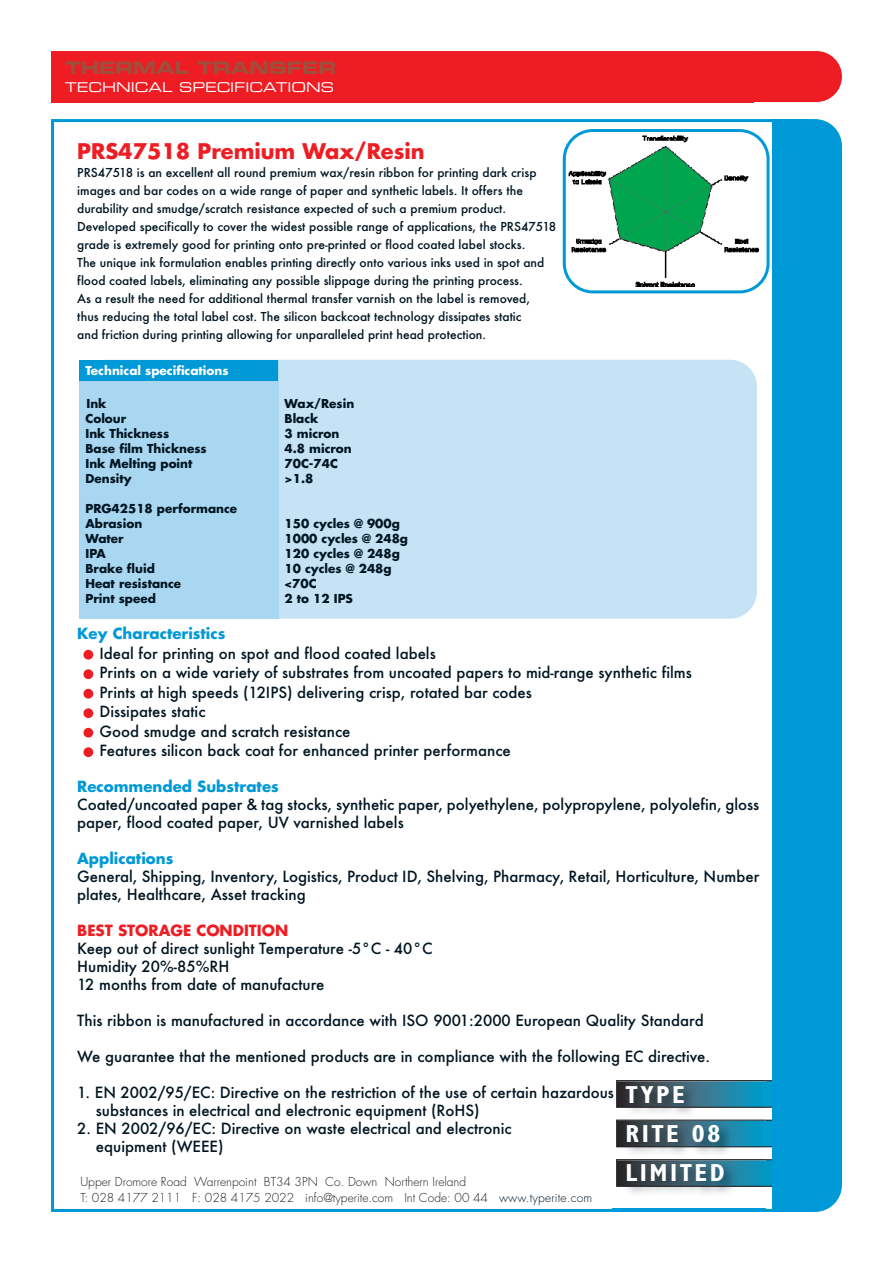
<style>
.page{position:relative;width:893px;height:1263px;background:#fff}
.page>*{position:absolute;margin:0;border:0;box-sizing:border-box;transform-origin:0 0}
.t1{font:500 72px "Futura";color:#ee1d23}
.t2{font:700 condensed 24.75px/39.5px "Gill Sans";letter-spacing:.1em;color:#fff}
.t3{font:700 21px "Futura";color:#ee1d23}
.t4{font:500 15px/18px "Futura";color:#001522}
.t5{font:700 15px "Futura";color:#0099d8}
.t6{font:700 15px "Futura";color:#ee1d23}
.t7{font:13.5px "Eurostile Extended Two";color:#fff}
.t8{font:500 12px/18px "Futura";color:#001522}
.t9{font:700 12px/15px "Futura";color:#001522}
.t10{font:300 12px/16.5px "Futura";color:#231f20}
.t11{font:700 12px "Futura";color:#fff}
.s1{color:#001522}
</style>
<div class="page">
<svg style="left:563px;top:129px;width:207px;height:164px"></svg>
<div style="left:617px;top:1081px;width:184px;height:26px;background:#009ccd"></div>
<div style="left:617px;top:1121px;width:184px;height:25px;background:#009ccd"></div>
<div style="left:617px;top:1160px;width:196px;height:26px;background:linear-gradient(to bottom,#0098c4,#0098c4)"></div>
<img style="left:613px;top:1108px;width:153px;height:101px">
<img style="left:613px;top:1209px;width:153px;height:3px">
<img style="left:616px;top:1080px;width:150px;height:28px">
<img style="left:617px;top:1120px;width:149px;height:27px">
<img style="left:616px;top:1159px;width:150px;height:28px">
<div style="left:773px;top:119px;width:69px;height:1093px;background:#0099d8;border-radius:27px"></div>
<div style="left:773px;top:119px;width:35px;height:1093px;background:#0099d8"></div>
<div style="left:51px;top:51px;width:702px;height:51px;background:#ee1d23"></div>
<div style="left:686px;top:51px;width:156px;height:51px;background:#ee1d23;border-radius:26px"></div>
<svg style="left:66px;top:61px;width:269px;height:13px"></svg>
<div style="left:79px;top:360px;width:678px;height:259px;background:#c5e3f4;border-radius:27px"></div>
<div style="left:79px;top:361px;width:200px;height:258px;background:#a9d7f1"></div>
<div style="left:79px;top:360px;width:198px;height:21px;background:#0099d8"></div>
<p class="t7" style="left:65px;top:82px;width:271px">TECHNICAL SPECIFICATIONS</p>
<h3 class="t3" style="left:77px;top:142px;width:349px">PRS47518 Premium Wax/Resin</h3>
<p class="t8" style="left:77px;top:164px;width:481px">PRS47518 is an excellent all round premium wax/resin ribbon for printing dark crisp images and bar codes on a wide range of paper and synthetic labels. It offers the durability and smudge/scratch resistance expected of such a premium product.<br>Developed specifically to cover the widest possible range of applications, the PRS47518 grade is extremely good for printing onto pre-printed or flood coated label stocks.<br>The unique ink formulation enables printing directly onto various inks used in spot and flood coated labels, eliminating any possible slippage during the printing process.<br>As a result the need for additional thermal transfer varnish on the label is removed,<br>thus reducing the total label cost. The silicon backcoat technology dissipates static<br>and friction during printing allowing for unparalleled print head protection.</p>
<p class="t11" style="left:85px;top:365px;width:145px">Technical specifications</p>
<p class="t9" style="left:86px;top:397px;width:22px">Ink</p>
<p class="t9" style="left:285px;top:397px;width:71px">Wax/Resin</p>
<p class="t9" style="left:85px;top:412px;width:42px">Colour</p>
<p class="t9" style="left:285px;top:412px;width:35px">Black</p>
<p class="t9" style="left:85px;top:427px;width:85px">Ink Thickness</p>
<p class="t9" style="left:285px;top:427px;width:56px">3 micron</p>
<p class="t9" style="left:85px;top:442px;width:123px">Base film Thickness</p>
<p class="t9" style="left:285px;top:442px;width:69px">4.8 micron</p>
<p class="t9" style="left:85px;top:457px;width:109px">Ink Melting point</p>
<p class="t9" style="left:285px;top:457px;width:55px">70C-74C</p>
<p class="t9" style="left:85px;top:472px;width:48px">Density</p>
<p class="t9" style="left:285px;top:472px;width:30px">&gt;1.8</p>
<p class="t9" style="left:85px;top:502px;width:153px">PRG42518 performance<br>Abrasion</p>
<p class="t9" style="left:285px;top:517px;width:117px">150 cycles @ 900g</p>
<p class="t9" style="left:85px;top:532px;width:40px">Water</p>
<p class="t9" style="left:285px;top:532px;width:125px">1000 cycles @ 248g</p>
<p class="t9" style="left:85px;top:547px;width:22px">IPA</p>
<p class="t9" style="left:285px;top:547px;width:117px">120 cycles @ 248g</p>
<p class="t9" style="left:85px;top:562px;width:71px">Brake fluid</p>
<p class="t9" style="left:285px;top:562px;width:109px">10 cycles @ 248g</p>
<p class="t9" style="left:85px;top:577px;width:97px">Heat resistance</p>
<p class="t9" style="left:284px;top:577px;width:34px">&lt;70C</p>
<p class="t9" style="left:85px;top:592px;width:72px">Print speed</p>
<p class="t9" style="left:285px;top:592px;width:70px">2 to 12 IPS</p>
<p class="t5" style="left:77px;top:627px;width:150px">Key Characteristics</p>
<h1 class="t1" style="left:77px;top:592px;width:24px">.</h1>
<p class="t4" style="left:99px;top:644px;width:338px">Ideal for printing on spot and flood coated labels</p>
<h1 class="t1" style="left:77px;top:611px;width:24px">.</h1>
<p class="t4" style="left:99px;top:664px;width:594px">Prints on a wide variety of substrates from uncoated papers to mid-range synthetic films</p>
<h1 class="t1" style="left:77px;top:631px;width:24px">.</h1>
<p class="t4" style="left:99px;top:683px;width:434px">Prints at high speeds (12IPS) delivering crisp, rotated bar codes</p>
<h1 class="t1" style="left:77px;top:650px;width:24px">.</h1>
<p class="t4" style="left:99px;top:703px;width:108px">Dissipates static</p>
<h1 class="t1" style="left:77px;top:670px;width:24px">.</h1>
<p class="t4" style="left:99px;top:722px;width:253px">Good smudge and scratch resistance</p>
<h1 class="t1" style="left:77px;top:689px;width:24px">.</h1>
<p class="t4" style="left:99px;top:742px;width:413px">Features silicon back coat for enhanced printer performance</p>
<p class="t5" style="left:77px;top:780px;width:203px">Recommended Substrates</p>
<p class="t4" style="left:77px;top:796px;width:684px">Coated/uncoated paper &amp; tag stocks, synthetic paper, polyethylene, polypropylene, polyolefin, gloss paper, flood coated paper, UV varnished labels</p>
<p class="t5" style="left:77px;top:852px;width:98px">Applications</p>
<p class="t4" style="left:77px;top:868px;width:684px">General, Shipping, Inventory, Logistics, Product ID, Shelving, Pharmacy, Retail, Horticulture, Number plates, Healthcare, Asset tracking</p>
<p class="t6" style="left:77px;top:924px;width:213px">BEST STORAGE CONDITION</p>
<p class="t4" style="left:77px;top:940px;width:357px">Keep out of direct sunlight Temperature -5°C - 40°C<br>Humidity 20%-85%RH<br>12 months from date of manufacture</p>
<p class="t4" style="left:77px;top:1012px;width:628px">This ribbon is manufactured in accordance with ISO 9001:2000 European Quality Standard</p>
<p class="t4" style="left:77px;top:1048px;width:634px">We guarantee that the mentioned products are in compliance with the following EC directive.</p>
<p class="t4" style="left:96px;top:1084px;width:520px;text-indent:-19px">1. EN 2002/95/EC: Directive on the restriction of the use of certain hazardous substances in electrical and electronic equipment (RoHS)</p>
<p class="t4" style="left:96px;top:1120px;width:417px;text-indent:-19px">2. EN 2002/96/EC: Directive on waste electrical and electronic equipment (WEEE)</p>
<h2 class="t2" style="left:625px;top:1077px;width:101px">TYPE<br>RITE 08<br>LIMITED</h2>
<p class="t10" style="left:80px;top:1174px;width:513px">Upper Dromore Road Warrenpoint BT34 3PN Co. Down Northern Ireland<br>T: 028 4177 2111 F: 028 4175 2022 info@typerite.com Int Code: 00 44 <span class="s1">www.typerite.com</span></p>
</div>
